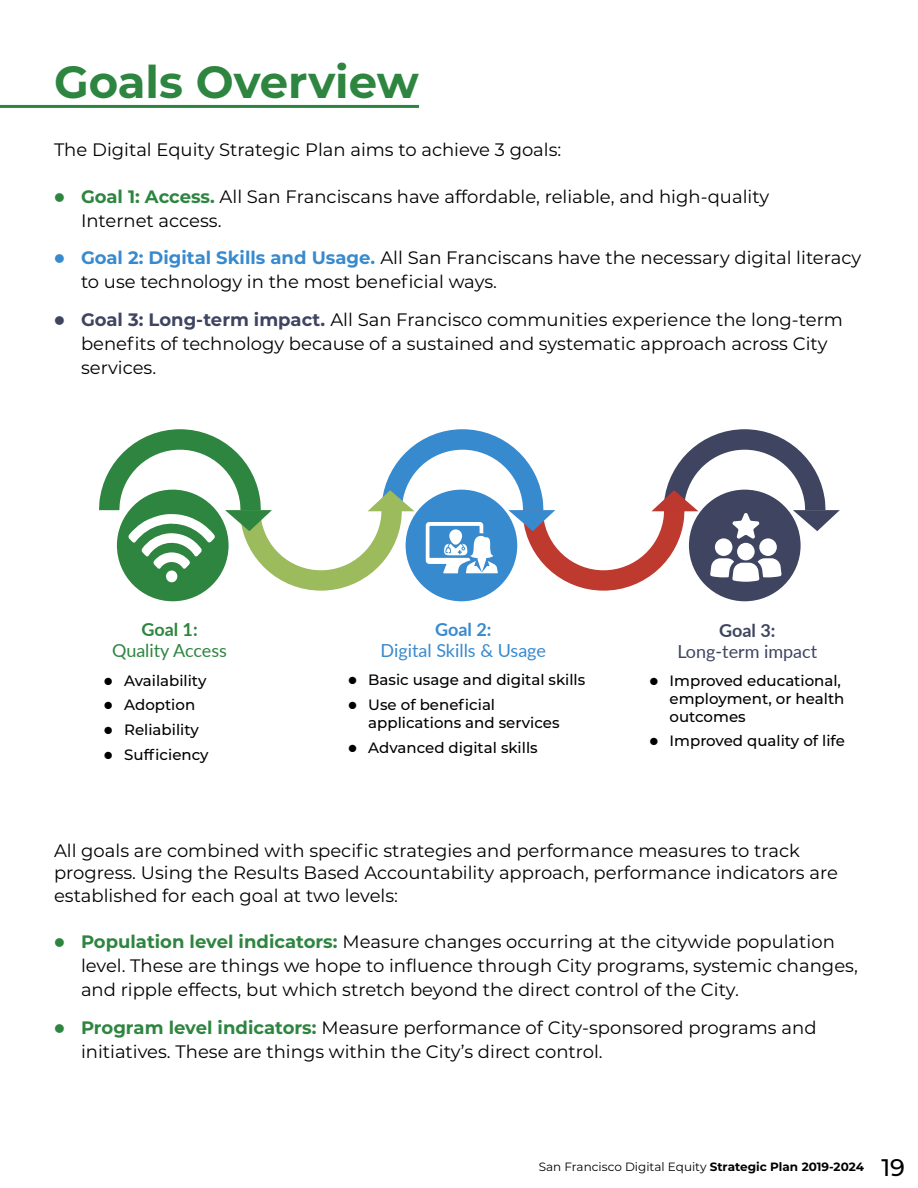
<style>
.page{position:relative;width:918px;height:1188px;background:#fff}
.page>*{position:absolute;margin:0;border:0;box-sizing:border-box;transform-origin:0 0}
.t1{font:700 45px "Montserrat";color:#2e8540}
.t2{font:18px/24px "Montserrat";color:#000}
.t3{font:18px "Lato";color:#388ace}
.t4{font:18px "Lato";color:#3f4561}
.t5{font:18px "Lato";color:#2e8540}
.t6{font:700 18px "Lato";color:#3f4561}
.t7{font:700 18px "Lato";color:#388ace}
.t8{font:700 18px "Lato";color:#2e8540}
.t9{font:500 15px/18px "Montserrat";color:#000}
.t10{font:12px "Montserrat";color:#000}
.s1{font-family:"Lato";font-weight:500;color:#2e8540}
.s2{font-weight:700;color:#2e8540}
.s3{font-family:"Lato";font-weight:500;color:#388ace}
.s4{font-weight:700;color:#388ace}
.s5{font-family:"Lato";font-weight:500;color:#3f4561}
.s6{font-weight:700;color:#3f4561}
.s7{font-family:"Lato"}
.s8{font-weight:700}
.s9{font-weight:500;font-size:24px}
</style>
<div class="page">
<hr style="left:0;top:0;width:1px;height:1188px;background:#2e8540">
<hr style="left:0;top:105px;width:419px;height:3px;background:#2e8540">
<div style="left:117px;top:490px;width:112px;height:111px;background:#2e8540;border-radius:50%"></div>
<div style="left:406px;top:490px;width:111px;height:111px;background:#388ace;border-radius:50%"></div>
<div style="left:689px;top:490px;width:112px;height:111px;background:#3f4561;border-radius:50%"></div>
<svg style="left:99px;top:429px;width:741px;height:162px"></svg>
<h1 class="t1" style="left:54px;top:49px;width:366px">Goals Overview</h1>
<p class="t2" style="left:54px;top:137px;width:509px">The Digital Equity Strategic Plan aims to achieve 3 goals:</p>
<p class="t2" style="left:81px;top:184px;width:690px;text-indent:-27px"><span class="s1">●</span> <span class="s2">Goal 1: Access.</span> All San Franciscans have affordable, reliable, and high-quality<br>Internet access.</p>
<p class="t2" style="left:81px;top:245px;width:782px;text-indent:-27px"><span class="s3">●</span> <span class="s4">Goal 2: Digital Skills and Usage.</span> All San Franciscans have the necessary digital literacy to use technology in the most beneficial ways.</p>
<p class="t2" style="left:81px;top:307px;width:764px;text-indent:-27px"><span class="s5">●</span> <span class="s6">Goal 3: Long-term impact.</span> All San Francisco communities experience the long-term benefits of technology because of a sustained and systematic approach across City services.</p>
<p class="t8" style="left:141px;top:616px;width:58px">Goal 1:</p>
<p class="t5" style="left:112px;top:638px;width:117px">Quality Access</p>
<p class="t9" style="left:104px;top:671px;width:104px"><span class="s7">●</span> Availability</p>
<p class="t9" style="left:104px;top:695px;width:93px"><span class="s7">●</span> Adoption</p>
<p class="t9" style="left:104px;top:720px;width:96px"><span class="s7">●</span> Reliability</p>
<p class="t9" style="left:104px;top:745px;width:106px"><span class="s7">●</span> Sufficiency</p>
<p class="t7" style="left:435px;top:616px;width:58px">Goal 2:</p>
<p class="t3" style="left:381px;top:637px;width:167px">Digital Skills &amp; Usage</p>
<p class="t9" style="left:348px;top:670px;width:239px"><span class="s7">●</span> Basic usage and digital skills</p>
<p class="t9" style="left:368px;top:695px;width:193px;text-indent:-20px"><span class="s7">●</span> Use of beneficial applications and services</p>
<p class="t9" style="left:348px;top:738px;width:191px"><span class="s7">●</span> Advanced digital skills</p>
<p class="t6" style="left:719px;top:617px;width:58px">Goal 3:</p>
<p class="t4" style="left:677px;top:638px;width:141px">Long-term impact</p>
<p class="t9" style="left:670px;top:671px;width:176px;text-indent:-20px"><span class="s7">●</span> Improved educational, employment, or health outcomes</p>
<p class="t9" style="left:649px;top:731px;width:197px"><span class="s7">●</span> Improved quality of life</p>
<p class="t2" style="left:54px;top:838px;width:785px;line-height:22.5px">All goals are combined with specific strategies and performance measures to track progress. Using the Results Based Accountability approach, performance indicators are established for each goal at two levels:</p>
<p class="t2" style="left:81px;top:929px;width:778px;text-indent:-27px"><span class="s1">●</span> <span class="s2">Population level indicators:</span> Measure changes occurring at the citywide population level. These are things we hope to influence through City programs, systemic changes, and ripple effects, but which stretch beyond the direct control of the City.</p>
<p class="t2" style="left:81px;top:1015px;width:737px;text-indent:-27px"><span class="s1">●</span> <span class="s2">Program level indicators:</span> Measure performance of City-sponsored programs and initiatives. These are things within the City’s direct control.</p>
<p class="t10" style="left:539px;top:1159px;width:368px">San Francisco Digital Equity <span class="s8">Strategic Plan 2019-2024</span> <span class="s9">19</span></p>
</div>
